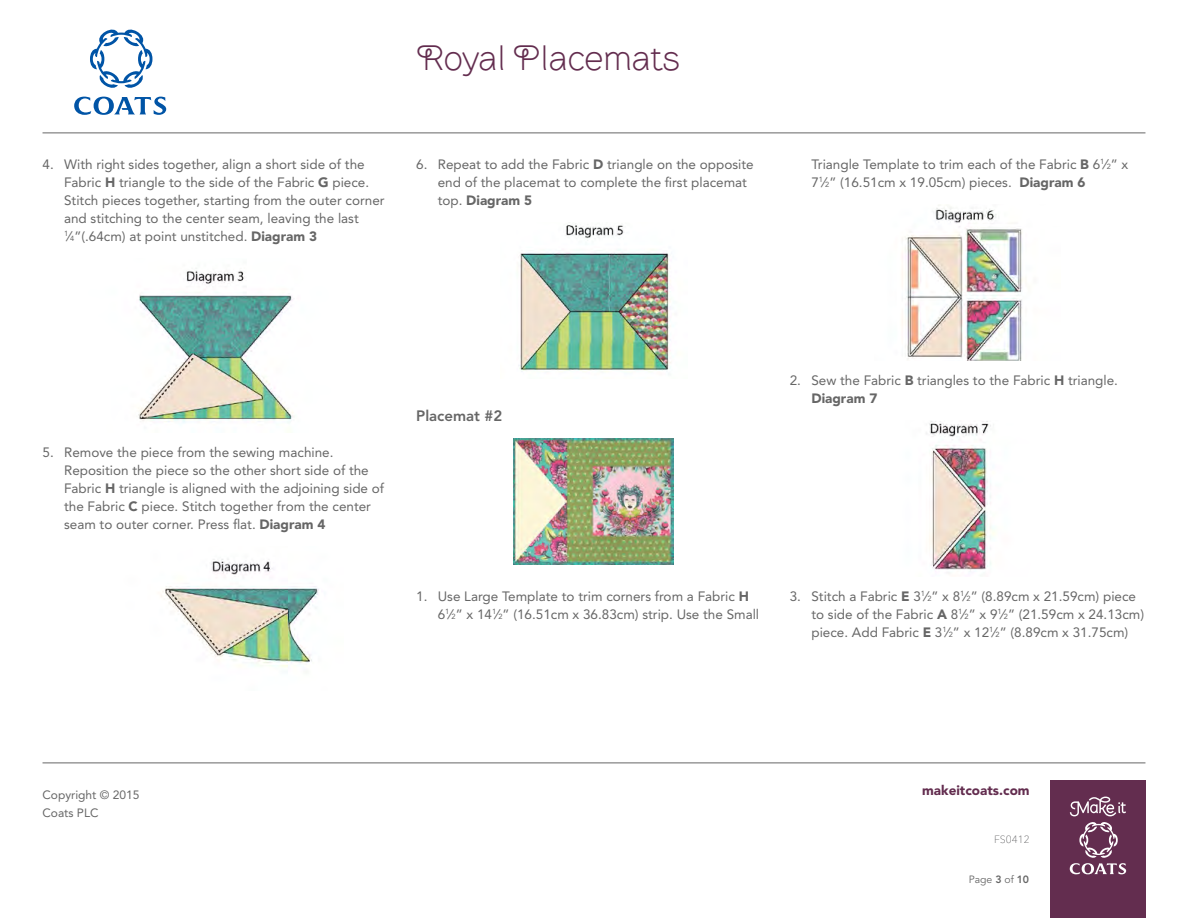
<style>
.page{position:relative;width:1188px;height:918px;background:#fff}
.page>*{position:absolute;margin:0;border:0;box-sizing:border-box;transform-origin:0 0}
.t1{font:300 36px "Brownstone Sans";letter-spacing:-.01em;color:#632d4f}
.t2{font:800 15px "Avenir LT Std";color:#666}
.t3{font:13.5px/18px "Avenir LT Std";color:#666}
.t4{font:900 13.5px "Avenir LT Std";color:#632d4f}
.t5{font:12px/18px "Avenir LT Std";color:#666}
.t6{font:10.5px "Avenir LT Std";color:#666}
.t7{font:100 10.5px "Avenir Next LT Pro";color:#4c4c4e}
.s1{font-weight:900}
.s2{font-size:7.35px}
.s3{font-weight:800}
</style>
<div class="page">
<div style="left:1050px;top:781px;width:95px;height:137px;background:#632d4f"></div>
<svg style="left:1070px;top:797px;width:56px;height:77px"></svg>
<hr style="left:43px;top:763px;width:1102px;height:1px;background:#666">
<hr style="left:43px;top:133px;width:1102px;height:1px;background:#666">
<svg style="left:74px;top:97px;width:92px;height:18px"></svg>
<svg style="left:90px;top:29px;width:62px;height:59px"></svg>
<img style="left:138px;top:268px;width:155px;height:155px">
<img style="left:161px;top:559px;width:158px;height:109px">
<img style="left:902px;top:205px;width:121px;height:155px">
<img style="left:926px;top:421px;width:69px;height:151px">
<img style="left:519px;top:223px;width:152px;height:149px">
<img style="left:514px;top:439px;width:159px;height:125px">
<h1 class="t1" style="left:416px;top:36px;width:265px">Royal Placemats</h1>
<p class="t3" style="left:64px;top:155px;width:322px;text-indent:-22px">4. With right sides together, align a short side of the Fabric <span class="s1">H</span> triangle to the side of the Fabric <span class="s1">G</span> piece.<br>Stitch pieces together, starting from the outer corner and stitching to the center seam, leaving the last <sup>1</sup>⁄<span class="s2">4</span>”(.64cm) at point unstitched. <span class="s1">Diagram 3</span></p>
<p class="t3" style="left:438px;top:155px;width:317px;text-indent:-22px">6. Repeat to add the Fabric <span class="s1">D</span> triangle on the opposite end of the placemat to complete the first placemat top. <span class="s1">Diagram 5</span></p>
<p class="t3" style="left:811px;top:155px;width:318px">Triangle Template to trim each of the Fabric <span class="s1">B</span> 6<sup>1</sup>⁄<span class="s2">2</span>” x<br>7<sup>1</sup>⁄<span class="s2">2</span>” (16.51cm x 19.05cm) pieces. <span class="s1">Diagram 6</span></p>
<p class="t3" style="left:64px;top:443px;width:322px;text-indent:-22px">5. Remove the piece from the sewing machine.<br>Reposition the piece so the other short side of the Fabric <span class="s1">H</span> triangle is aligned with the adjoining side of the Fabric <span class="s1">C</span> piece. Stitch together from the center seam to outer corner. Press flat. <span class="s1">Diagram 4</span></p>
<p class="t2" style="left:416px;top:406px;width:88px">Placemat #2</p>
<p class="t3" style="left:811px;top:371px;width:308px;text-indent:-22px">2. Sew the Fabric <span class="s1">B</span> triangles to the Fabric <span class="s1">H</span> triangle.<br><span class="s1">Diagram 7</span></p>
<p class="t3" style="left:438px;top:587px;width:323px;text-indent:-22px">1. Use Large Template to trim corners from a Fabric <span class="s1">H<br></span>6<sup>1</sup>⁄<span class="s2">2</span>” x 14<sup>1</sup>⁄<span class="s2">2</span>” (16.51cm x 36.83cm) strip. Use the Small</p>
<p class="t3" style="left:811px;top:587px;width:334px;text-indent:-22px">3. Stitch a Fabric <span class="s1">E</span> 3<sup>1</sup>⁄<span class="s2">2</span>” x 8<sup>1</sup>⁄<span class="s2">2</span>” (8.89cm x 21.59cm) piece to side of the Fabric <span class="s1">A</span> 8<sup>1</sup>⁄<span class="s2">2</span>” x 9<sup>1</sup>⁄<span class="s2">2</span>” (21.59cm x 24.13cm) piece. Add Fabric <span class="s1">E</span> 3<sup>1</sup>⁄<span class="s2">2</span>” x 12<sup>1</sup>⁄<span class="s2">2</span>” (8.89cm x 31.75cm)</p>
<p class="t5" style="left:43px;top:786px;width:98px">Copyright © 2015<br>Coats PLC</p>
<p class="t4" style="left:922px;top:782px;width:109px">makeitcoats.com</p>
<p class="t7" style="left:994px;top:833px;width:37px">FS0412</p>
<p class="t6" style="left:969px;top:874px;width:62px">Page <span class="s3">3</span> of <span class="s3">10</span></p>
</div>
